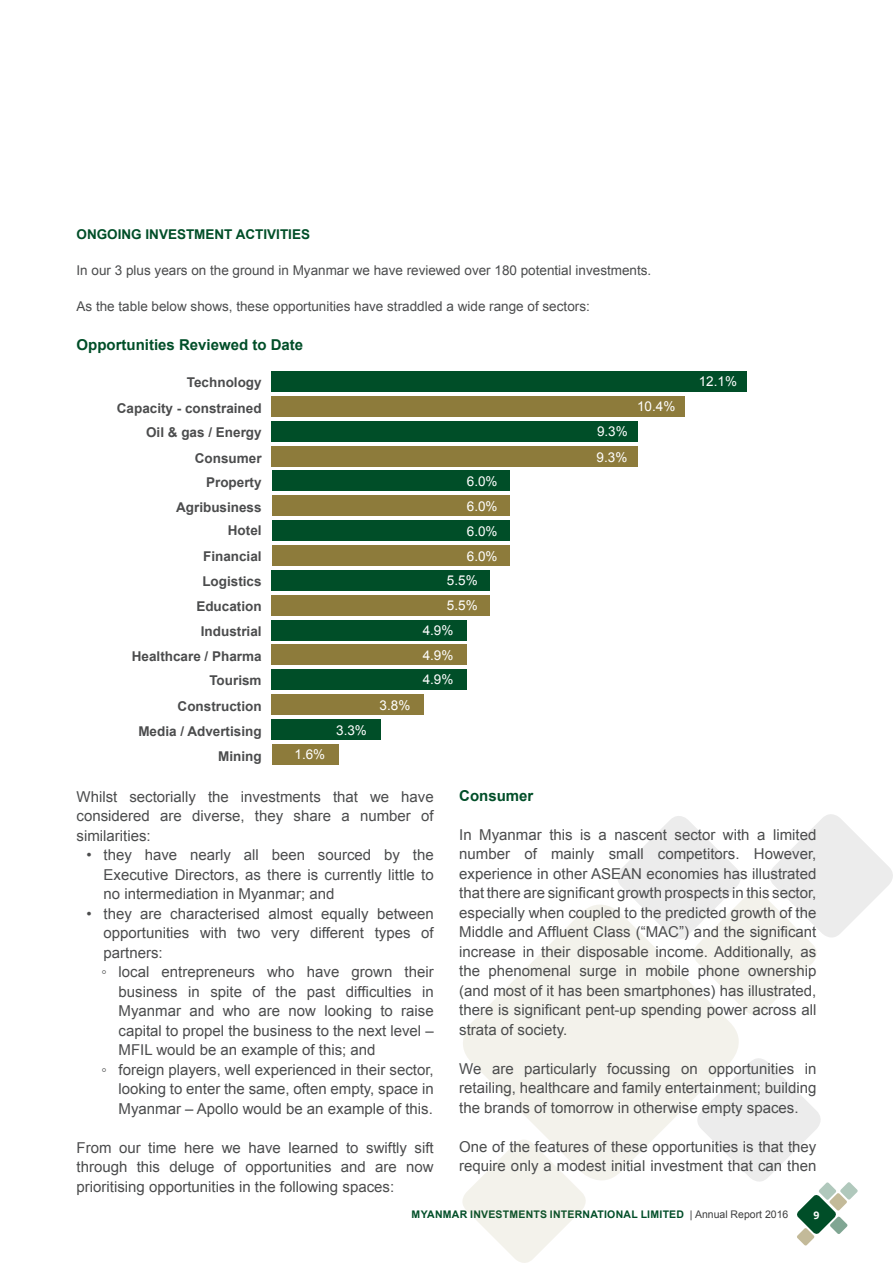
<style>
.page{position:relative;width:893px;height:1263px;background:#fff}
.page>*{position:absolute;margin:0;border:0;box-sizing:border-box;transform-origin:0 0}
.Bullet_new{font:15px/19.5px "Arial";color:#4b4c4d;text-align:justify}
.t1{font:700 15px "Arial";color:#004e28}
.t2{font:700 13.5px "Arial";color:#4b4c4d}
.t3{font:13.5px "Arial";color:#4b4c4d}
.t4{font:13.5px "Arial";color:#fff}
.t5{font:700 13.5px "Arial";color:#004e28}
.t6{font:700 10.5px "Arial";letter-spacing:.025em;color:#004e28}
.t7{font:700 10.5px "Open Sans";color:#fff}
.s1{font-weight:400;color:#3e3e3f}
</style>
<div class="page">
<svg style="left:463px;top:905px;width:276px;height:275px;fill:#f3f2eb"></svg>
<svg style="left:692px;top:1053px;width:166px;height:193px"></svg>
<svg style="left:612px;top:814px;width:281px;height:206px"></svg>
<svg style="left:462px;top:1134px;width:129px;height:129px"></svg>
<div style="left:272px;top:744px;width:66px;height:20px;background:#8d7b3b"></div>
<div style="left:272px;top:719px;width:109px;height:21px;background:#004e28"></div>
<div style="left:272px;top:694px;width:152px;height:21px;background:#8d7b3b"></div>
<div style="left:272px;top:669px;width:195px;height:21px;background:#004e28"></div>
<div style="left:272px;top:645px;width:195px;height:20px;background:#8d7b3b"></div>
<div style="left:272px;top:620px;width:195px;height:20px;background:#004e28"></div>
<div style="left:272px;top:595px;width:218px;height:20px;background:#8d7b3b"></div>
<div style="left:272px;top:570px;width:218px;height:20px;background:#004e28"></div>
<div style="left:272px;top:545px;width:237px;height:21px;background:#8d7b3b"></div>
<div style="left:272px;top:520px;width:238px;height:21px;background:#004e28"></div>
<div style="left:272px;top:495px;width:238px;height:21px;background:#8d7b3b"></div>
<div style="left:272px;top:471px;width:238px;height:20px;background:#004e28"></div>
<div style="left:272px;top:446px;width:366px;height:20px;background:#8d7b3b"></div>
<div style="left:272px;top:421px;width:366px;height:20px;background:#004e28"></div>
<div style="left:272px;top:396px;width:413px;height:21px;background:#8d7b3b"></div>
<div style="left:272px;top:371px;width:475px;height:21px;background:#004e28"></div>
<p class="t5" style="left:77px;top:226px;width:235px">ONGOING INVESTMENT ACTIVITIES</p>
<p class="t3" style="left:77px;top:262px;width:576px">In our 3 plus years on the ground in Myanmar we have reviewed over 180 potential investments.</p>
<p class="t3" style="left:77px;top:298px;width:515px">As the table below shows, these opportunities have straddled a wide range of sectors:</p>
<p class="t1" style="left:77px;top:335px;width:228px">Opportunities Reviewed to Date</p>
<p class="t2" style="left:187px;top:373px;width:76px">Technology</p>
<p class="t4" style="left:699px;top:373px;width:40px">12.1%</p>
<p class="t4" style="left:637px;top:398px;width:40px">10.4%</p>
<p class="t4" style="left:597px;top:422px;width:32px">9.3%</p>
<p class="t4" style="left:597px;top:448px;width:32px">9.3%</p>
<p class="t4" style="left:467px;top:472px;width:32px">6.0%</p>
<p class="t4" style="left:467px;top:497px;width:32px">6.0%</p>
<p class="t4" style="left:467px;top:522px;width:32px">6.0%</p>
<p class="t4" style="left:467px;top:547px;width:32px">6.0%</p>
<p class="t4" style="left:447px;top:572px;width:32px">5.5%</p>
<p class="t4" style="left:447px;top:597px;width:32px">5.5%</p>
<p class="t4" style="left:423px;top:621px;width:32px">4.9%</p>
<p class="t4" style="left:423px;top:646px;width:32px">4.9%</p>
<p class="t4" style="left:423px;top:671px;width:32px">4.9%</p>
<p class="t4" style="left:380px;top:696px;width:32px">3.8%</p>
<p class="t4" style="left:336px;top:721px;width:32px">3.3%</p>
<p class="t4" style="left:295px;top:746px;width:32px">1.6%</p>
<p class="t2" style="left:117px;top:399px;width:146px">Capacity - constrained</p>
<p class="t2" style="left:195px;top:449px;width:68px">Consumer</p>
<p class="t2" style="left:146px;top:423px;width:117px">Oil &amp; gas / Energy</p>
<p class="t2" style="left:206px;top:473px;width:57px">Property</p>
<p class="t2" style="left:176px;top:498px;width:87px">Agribusiness</p>
<p class="t2" style="left:228px;top:522px;width:35px">Hotel</p>
<p class="t2" style="left:203px;top:547px;width:60px">Financial</p>
<p class="t2" style="left:202px;top:572px;width:61px">Logistics</p>
<p class="t2" style="left:196px;top:598px;width:67px">Education</p>
<p class="t2" style="left:201px;top:622px;width:62px">Industrial</p>
<p class="t2" style="left:209px;top:671px;width:54px">Tourism</p>
<p class="t2" style="left:132px;top:647px;width:131px">Healthcare / Pharma</p>
<p class="t2" style="left:178px;top:697px;width:85px">Construction</p>
<p class="t2" style="left:138px;top:722px;width:125px">Media / Advertising</p>
<p class="t2" style="left:218px;top:747px;width:45px">Mining</p>
<p class="Bullet_new" style="left:77px;top:787px;width:359px">Whilst sectorially the investments that we have considered are diverse, they share a number of similarities:</p>
<p class="Bullet_new" style="left:104px;top:845px;width:332px;text-indent:-17px">• they have nearly all been sourced by the Executive Directors, as there is currently little to no intermediation in Myanmar; and</p>
<p class="Bullet_new" style="left:104px;top:904px;width:332px;text-indent:-17px">• they are characterised almost equally between opportunities with two very different types of partners:</p>
<p class="Bullet_new" style="left:119px;top:962px;width:317px;text-indent:-17px">◦ local entrepreneurs who have grown their business in spite of the past difficulties in Myanmar and who are now looking to raise capital to propel the business to the next level – MFIL would be an example of this; and</p>
<p class="Bullet_new" style="left:119px;top:1060px;width:317px;text-indent:-17px">◦ foreign players, well experienced in their sector, looking to enter the same, often empty, space in Myanmar – Apollo would be an example of this.</p>
<p class="Bullet_new" style="left:77px;top:1138px;width:359px">From our time here we have learned to swiftly sift through this deluge of opportunities and are now prioritising opportunities in the following spaces:</p>
<p class="t1" style="left:459px;top:785px;width:76px">Consumer</p>
<p class="Bullet_new" style="left:459px;top:825px;width:359px">In Myanmar this is a nascent sector with a limited number of mainly small competitors. However, experience in other ASEAN economies has illustrated that there are significant growth prospects in this sector, especially when coupled to the predicted growth of the Middle and Affluent Class (“MAC”) and the significant increase in their disposable income. Additionally, as the phenomenal surge in mobile phone ownership (and most of it has been smartphones) has illustrated, there is significant pent-up spending power across all strata of society.</p>
<p class="Bullet_new" style="left:459px;top:1059px;width:359px">We are particularly focussing on opportunities in retailing, healthcare and family entertainment; building the brands of tomorrow in otherwise empty spaces.</p>
<p class="Bullet_new" style="left:459px;top:1137px;width:359px">One of the features of these opportunities is that they require only a modest initial investment that can then</p>
<p class="t6" style="left:412px;top:1207px;width:378px">MYANMAR INVESTMENTS INTERNATIONAL LIMITED <span class="s1">| Annual Report 2016</span></p>
<p class="t7" style="left:814px;top:1207px;width:7px">9</p>
</div>
